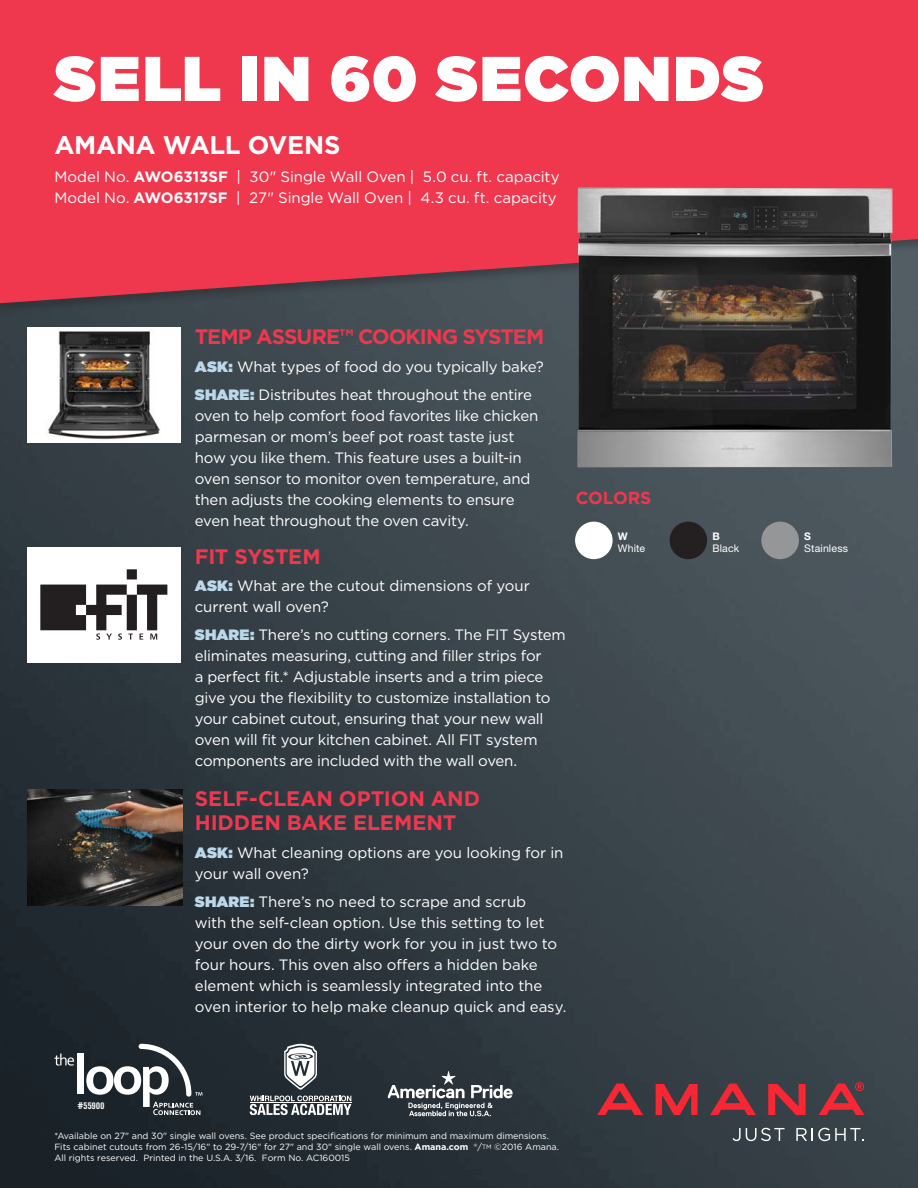
<style>
.page{position:relative;width:918px;height:1188px;background:#fff}
.page>*{position:absolute;margin:0;border:0;box-sizing:border-box;transform-origin:0 0}
.t1{font:900 63px "Gotham";letter-spacing:.025em;color:#fff}
.t2{font:700 25.5px "Gotham";letter-spacing:-.015em;color:#fff}
.t3{font:700 21px/24px "Gotham";letter-spacing:-.015em;color:#ef374e}
.t4{font:700 21px "Gotham";letter-spacing:-.045em;color:#ef374e}
.t5{font:700 17.4px "Gotham";letter-spacing:-.005em;color:#ef374e}
.t6{font:15px/21px "Gotham";letter-spacing:-.01em;color:#fff}
.t7{font:10.5px "Helvetica Neue LT Std";letter-spacing:.015em;color:#fff}
.t8{font:700 10.5px "Helvetica Neue LT Std";color:#fff}
.t9{font:700 condensed 9.9px "Akzidenz Grotesk BE";letter-spacing:.035em;color:#fff}
.t10{font:9px/10.8px "Gotham";color:#fff}
.s1{font-weight:700}
.s2{font-weight:900;color:#bcd9eb}
.s3{font-size:6.3px}
</style>
<div class="page">
<img style="left:0;top:316px;width:918px;height:872px">
<svg style="left:0;top:0;width:918px;height:314px;background:#e1384e"></svg>
<div style="left:27px;top:327px;width:154px;height:116px;background:#fff"></div>
<img style="left:48px;top:331px;width:112px;height:109px">
<div style="left:27px;top:547px;width:154px;height:115px;background:#fff"></div>
<svg style="left:40px;top:569px;width:127px;height:71px"></svg>
<img style="left:27px;top:789px;width:155px;height:117px">
<div style="left:575px;top:522px;width:38px;height:37px;background:#fff;border-radius:50%"></div>
<div style="left:670px;top:522px;width:37px;height:37px;background:#242021;border-radius:19px"></div>
<div style="left:761px;top:522px;width:38px;height:37px;background:#949698;border-radius:50%"></div>
<svg style="left:733px;top:1128px;width:52px;height:13px"></svg>
<svg style="left:796px;top:1128px;width:68px;height:13px"></svg>
<svg style="left:656px;top:1084px;width:42px;height:31px"></svg>
<svg style="left:768px;top:1084px;width:38px;height:31px"></svg>
<svg style="left:597px;top:1084px;width:46px;height:31px"></svg>
<svg style="left:710px;top:1084px;width:46px;height:31px"></svg>
<svg style="left:819px;top:1082px;width:45px;height:33px"></svg>
<svg style="left:388px;top:1071px;width:125px;height:45px;background:#545b61"></svg>
<svg style="left:284px;top:1044px;width:33px;height:46px"></svg>
<svg style="left:250px;top:1096px;width:101px;height:19px"></svg>
<hr style="left:250px;top:1102px;width:101px;height:1px;background:#fff">
<div style="left:78px;top:1054px;width:6px;height:40px;background:#fff"></div>
<svg style="left:54px;top:1054px;width:20px;height:12px"></svg>
<svg style="left:86px;top:1044px;width:116px;height:71px"></svg>
<img style="left:577px;top:188px;width:315px;height:279px">
<h1 class="t1" style="left:54px;top:33px;width:711px">SELL IN 60 SECONDS</h1>
<h2 class="t2" style="left:54px;top:129px;width:288px">AMANA WALL OVENS</h2>
<p class="t6" style="left:54px;top:166px;width:507px">Model No. <span class="s1">AWO6313SF</span> | 30" Single Wall Oven | 5.0 cu. ft. capacity<br>Model No. <span class="s1">AWO6317SF</span> | 27" Single Wall Oven | 4.3 cu. ft. capacity</p>
<h3 class="t4" style="left:195px;top:323px;width:351px">TEMP ASSURE™ COOKING SYSTEM</h3>
<p class="t6" style="left:195px;top:353px;width:351px;line-height:27.8px"><span class="s2">ASK:</span> What types of food do you typically bake?<br><span class="s2">SHARE:</span> Distributes heat throughout the entire</p>
<p class="t6" style="left:195px;top:405px;width:345px">oven to help comfort food favorites like chicken parmesan or mom’s beef pot roast taste just how you like them. This feature uses a built-in oven sensor to monitor oven temperature, and then adjusts the cooking elements to ensure even heat throughout the oven cavity.</p>
<h3 class="t3" style="left:195px;top:544px;width:127px">FIT SYSTEM</h3>
<p class="t6" style="left:195px;top:575px;width:336px"><span class="s2">ASK:</span> What are the cutout dimensions of your current wall oven?</p>
<p class="t6" style="left:195px;top:624px;width:372px"><span class="s2">SHARE:</span> There’s no cutting corners. The FIT System eliminates measuring, cutting and filler strips for<br>a perfect fit.* Adjustable inserts and a trim piece give you the flexibility to customize installation to your cabinet cutout, ensuring that your new wall oven will fit your kitchen cabinet. All FIT system components are included with the wall oven.</p>
<h3 class="t3" style="left:195px;top:787px;width:287px">SELF-CLEAN OPTION AND<br>HIDDEN BAKE ELEMENT</h3>
<p class="t6" style="left:195px;top:842px;width:370px"><span class="s2">ASK:</span> What cleaning options are you looking for in your wall oven?</p>
<p class="t6" style="left:195px;top:891px;width:373px"><span class="s2">SHARE:</span> There’s no need to scrape and scrub<br>with the self-clean option. Use this setting to let your oven do the dirty work for you in just two to four hours. This oven also offers a hidden bake element which is seamlessly integrated into the oven interior to help make cleanup quick and easy.</p>
<p class="t5" style="left:576px;top:487px;width:77px">COLORS</p>
<p class="t8" style="left:618px;top:530px;width:11px">W</p>
<p class="t7" style="left:618px;top:542px;width:29px">White</p>
<p class="t9" style="left:78px;top:1100px;width:28px">#55900</p>
<p class="t10" style="left:54px;top:1131px;width:506px">*Available on 27" and 30" single wall ovens. See product specifications for minimum and maximum dimensions.<br>Fits cabinet cutouts from 26-15/16" to 29-7/16" for 27" and 30" single wall ovens. <span class="s1">Amana.com</span> ®/<span class="s3">tm</span> ©2016 Amana.<br>All rights reserved. Printed in the U.S.A. 3/16. Form No. AC160015</p>
<p class="t8" style="left:712px;top:530px;width:9px">B</p>
<p class="t7" style="left:712px;top:542px;width:28px">Black</p>
<p class="t8" style="left:804px;top:530px;width:8px">S</p>
<p class="t7" style="left:804px;top:542px;width:46px">Stainless</p>
</div>
